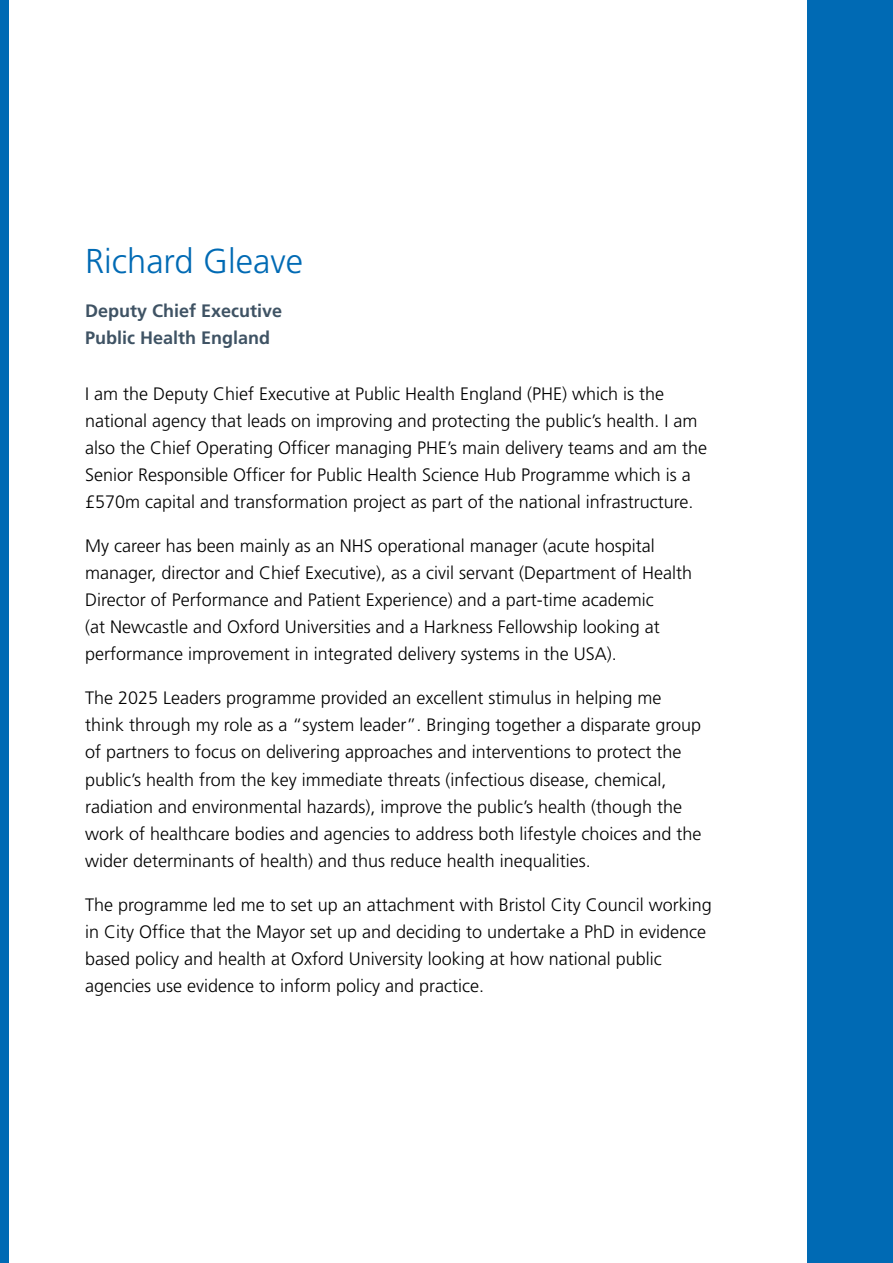
<style>
.page{position:relative;width:893px;height:1263px;background:#fff}
.page>*{position:absolute;margin:0;border:0;box-sizing:border-box;transform-origin:0 0}
.t1{font:300 34.5px "Frutiger";color:#006ab4}
.t2{font:300 18px/27px "Frutiger";color:#000}
.t3{font:700 18px/27px "Frutiger";color:#3f5364}
</style>
<div class="page">
<div style="left:808px;top:0;width:85px;height:1263px;background:#006ab4"></div>
<div style="left:0;top:0;width:9px;height:1263px;background:#006ab4"></div>
<h1 class="t1" style="left:85px;top:241px;width:219px">Richard Gleave</h1>
<p class="t3" style="left:85px;top:297px;width:199px">Deputy Chief Executive<br>Public Health England</p>
<p class="t2" style="left:85px;top:381px;width:624px">I am the Deputy Chief Executive at Public Health England (PHE) which is the national agency that leads on improving and protecting the public’s health. I am also the Chief Operating Officer managing PHE’s main delivery teams and am the Senior Responsible Officer for Public Health Science Hub Programme which is a £570m capital and transformation project as part of the national infrastructure.</p>
<p class="t2" style="left:85px;top:533px;width:609px">My career has been mainly as an NHS operational manager (acute hospital manager, director and Chief Executive), as a civil servant (Department of Health Director of Performance and Patient Experience) and a part-time academic<br>(at Newcastle and Oxford Universities and a Harkness Fellowship looking at performance improvement in integrated delivery systems in the USA).</p>
<p class="t2" style="left:85px;top:685px;width:618px">The 2025 Leaders programme provided an excellent stimulus in helping me think through my role as a “system leader”. Bringing together a disparate group of partners to focus on delivering approaches and interventions to protect the public’s health from the key immediate threats (infectious disease, chemical, radiation and environmental hazards), improve the public’s health (though the work of healthcare bodies and agencies to address both lifestyle choices and the wider determinants of health) and thus reduce health inequalities.</p>
<p class="t2" style="left:85px;top:891px;width:628px">The programme led me to set up an attachment with Bristol City Council working in City Office that the Mayor set up and deciding to undertake a PhD in evidence based policy and health at Oxford University looking at how national public agencies use evidence to inform policy and practice.</p>
</div>
